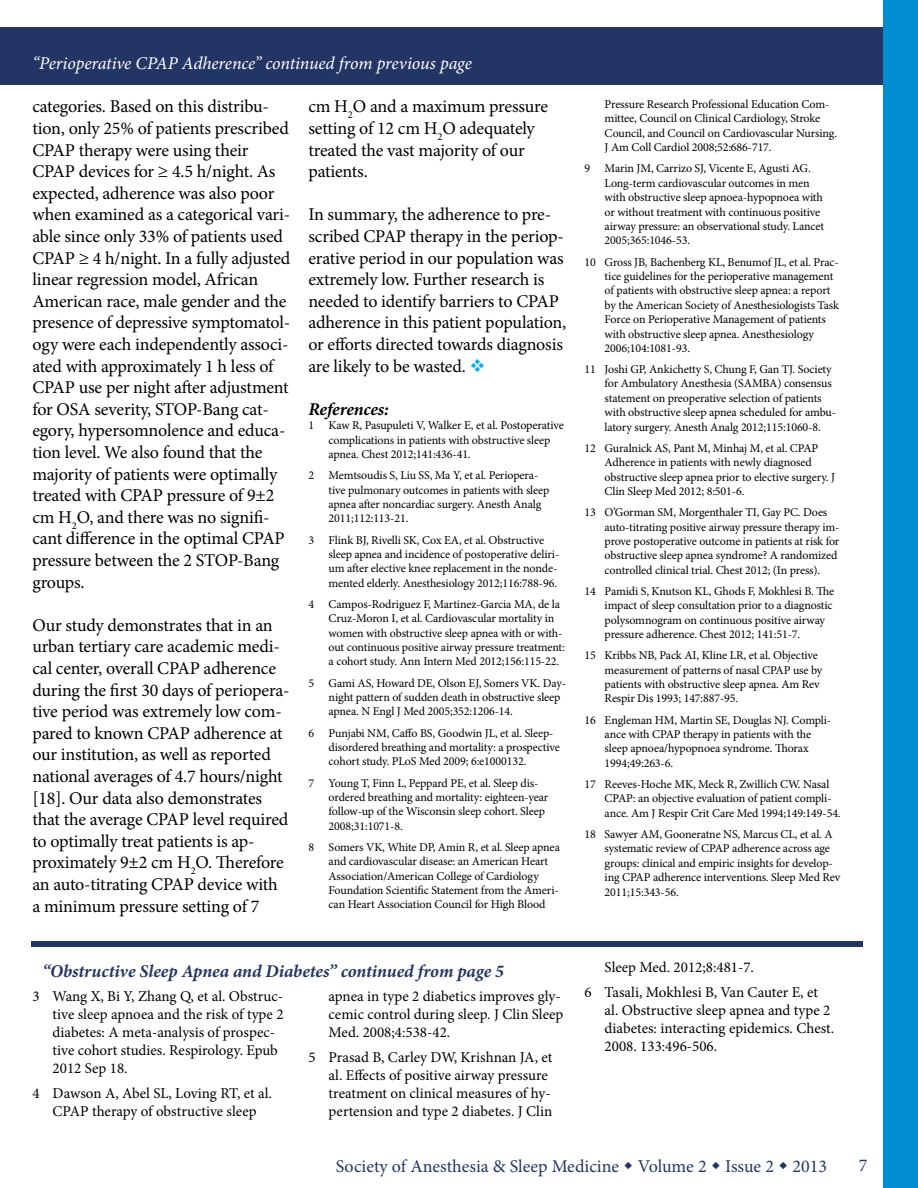
<style>
.page{position:relative;width:918px;height:1188px;background:#fff}
.page>*{position:absolute;margin:0;border:0;box-sizing:border-box;transform-origin:0 0}
.t1{font:18px/21.6px "Minion Pro";letter-spacing:-.01em;color:#000}
.t2{font:italic 18px "Minion Pro";letter-spacing:-.005em;color:#fff}
.t3{font:italic 700 18px "Minion Pro";color:#223564}
.t4{font:18px "Minion Pro";color:#223564}
.t5{font:italic 700 18px "Minion Pro";letter-spacing:-.01em;color:#000}
.t6{font:15px/18px "Minion Pro";color:#000}
.t7{font:12px/14.4px "Minion Pro";letter-spacing:-.01em;color:#000}
.s1{color:#00aeef}
</style>
<div class="page">
<div style="left:1px;top:27px;width:916px;height:58px;background:#223564"></div>
<div style="left:884px;top:0;width:34px;height:1188px;background:#008dd2"></div>
<div style="left:32px;top:941px;width:831px;height:6px;background:#223564"></div>
<h1 class="t2" style="left:32px;top:51px;width:441px">“Perioperative CPAP Adherence” continued from previous page</h1>
<p class="t1" style="left:32px;top:96px;width:260px">categories. Based on this distribu&shy;tion, only 25% of patients prescribed CPAP therapy were using their CPAP devices for ≥ 4.5 h/night. As expected, adherence was also poor when examined as a categorical vari&shy;able since only 33% of patients used CPAP ≥ 4 h/night. In a fully adjusted linear regression model, African American race, male gender and the presence of depressive symptomatol&shy;ogy were each independently associ&shy;ated with approximately 1 h less of CPAP use per night after adjustment for OSA severity, STOP-Bang cat&shy;egory, hypersomnolence and educa&shy;tion level. We also found that the majority of patients were optimally treated with CPAP pressure of 9±2 cm H<sub>2</sub>O, and there was no signifi&shy;cant difference in the optimal CPAP pressure between the 2 STOP-Bang groups.</p>
<p class="t1" style="left:32px;top:614px;width:259px">Our study demonstrates that in an urban tertiary care academic medi&shy;cal center, overall CPAP adherence during the first 30 days of periopera&shy;tive period was extremely low com&shy;pared to known CPAP adherence at our institution, as well as reported national averages of 4.7 hours/night [18]. Our data also demonstrates that the average CPAP level required to optimally treat patients is ap&shy;proximately 9±2 cm H<sub>2</sub>O. Therefore an auto-titrating CPAP device with a minimum pressure setting of 7</p>
<h1 class="t1" style="left:308px;top:96px;width:241px">cm H<sub>2</sub>O and a maximum pressure setting of 12 cm H<sub>2</sub>O adequately treated the vast majority of our patients.</h1>
<p class="t1" style="left:308px;top:204px;width:260px">In summary, the adherence to pre&shy;scribed CPAP therapy in the periop&shy;erative period in our population was extremely low. Further research is needed to identify barriers to CPAP adherence in this patient population, or efforts directed towards diagnosis are likely to be wasted. <span class="s1">❖</span></p>
<h1 class="t5" style="left:308px;top:396px;width:82px">References:</h1>
<p class="t7" style="left:329px;top:418px;width:237px;text-indent:-20px">1 Kaw R, Pasupuleti V, Walker E, et al. Postoperative complications in patients with obstructive sleep apnea. Chest 2012;141:436-41.</p>
<p class="t7" style="left:329px;top:468px;width:222px;text-indent:-20px">2 Memtsoudis S, Liu SS, Ma Y, et al. Periopera&shy;tive pulmonary outcomes in patients with sleep apnea after noncardiac surgery. Anesth Analg 2011;112:113-21.</p>
<p class="t7" style="left:329px;top:533px;width:232px;text-indent:-20px">3 Flink BJ, Rivelli SK, Cox EA, et al. Obstructive sleep apnea and incidence of postoperative deliri&shy;um after elective knee replacement in the nonde&shy;mented elderly. Anesthesiology 2012;116:788-96.</p>
<p class="t7" style="left:329px;top:597px;width:238px;text-indent:-20px">4 Campos-Rodriguez F, Martinez-Garcia MA, de la Cruz-Moron I, et al. Cardiovascular mortality in women with obstructive sleep apnea with or with&shy;out continuous positive airway pressure treatment: a cohort study. Ann Intern Med 2012;156:115-22.</p>
<p class="t7" style="left:329px;top:676px;width:239px;text-indent:-20px">5 Gami AS, Howard DE, Olson EJ, Somers VK. Day&shy;night pattern of sudden death in obstructive sleep apnea. N Engl J Med 2005;352:1206-14.</p>
<p class="t7" style="left:329px;top:726px;width:233px;text-indent:-20px">6 Punjabi NM, Caffo BS, Goodwin JL, et al. Sleep&shy;disordered breathing and mortality: a prospective cohort study. PLoS Med 2009; 6:e1000132.</p>
<p class="t7" style="left:329px;top:776px;width:221px;text-indent:-20px">7 Young T, Finn L, Peppard PE, et al. Sleep dis&shy;ordered breathing and mortality: eighteen-year follow-up of the Wisconsin sleep cohort. Sleep 2008;31:1071-8.</p>
<p class="t7" style="left:329px;top:840px;width:233px;text-indent:-20px">8 Somers VK, White DP, Amin R, et al. Sleep apnea and cardiovascular disease: an American Heart Association/American College of Cardiology Foundation Scientific Statement from the Ameri&shy;can Heart Association Council for High Blood</p>
<h1 class="t3" style="left:42px;top:958px;width:463px">“Obstructive Sleep Apnea and Diabetes” continued from page 5</h1>
<p class="t6" style="left:53px;top:987px;width:232px;text-indent:-20px">3 Wang X, Bi Y, Zhang Q, et al. Obstruc&shy;tive sleep apnoea and the risk of type 2 diabetes: A meta-analysis of prospec&shy;tive cohort studies. Respirology. Epub 2012 Sep 18.</p>
<p class="t6" style="left:32px;top:1084px;width:241px;text-align:center">4 Dawson A, Abel SL, Loving RT, et al.<br>CPAP therapy of obstructive sleep</p>
<p class="t6" style="left:329px;top:987px;width:236px">apnea in type 2 diabetics improves gly&shy;cemic control during sleep. J Clin Sleep<br>Med. 2008;4:538-42.</p>
<p class="t6" style="left:329px;top:1048px;width:225px;text-indent:-20px">5 Prasad B, Carley DW, Krishnan JA, et al. Effects of positive airway pressure treatment on clinical measures of hy&shy;pertension and type 2 diabetes. J Clin</p>
<p class="t7" style="left:605px;top:97px;width:234px">Pressure Research Professional Education Com&shy;mittee, Council on Clinical Cardiology, Stroke Council, and Council on Cardiovascular Nursing.<br>J Am Coll Cardiol 2008;52:686-717.</p>
<p class="t7" style="left:605px;top:161px;width:221px;text-indent:-20px">9 Marin JM, Carrizo SJ, Vicente E, Agusti AG.<br>Long-term cardiovascular outcomes in men with obstructive sleep apnoea-hypopnoea with or without treatment with continuous positive airway pressure: an observational study. Lancet 2005;365:1046-53.</p>
<p class="t7" style="left:605px;top:255px;width:236px;text-indent:-20px">10 Gross JB, Bachenberg KL, Benumof JL, et al. Prac&shy;tice guidelines for the perioperative management of patients with obstructive sleep apnea: a report by the American Society of Anesthesiologists Task Force on Perioperative Management of patients with obstructive sleep apnea. Anesthesiology 2006;104:1081-93.</p>
<p class="t7" style="left:605px;top:362px;width:233px;text-indent:-20px">11 Joshi GP, Ankichetty S, Chung F, Gan TJ. Society for Ambulatory Anesthesia (SAMBA) consensus statement on preoperative selection of patients with obstructive sleep apnea scheduled for ambu&shy;latory surgery. Anesth Analg 2012;115:1060-8.</p>
<p class="t7" style="left:605px;top:441px;width:232px;text-indent:-20px">12 Guralnick AS, Pant M, Minhaj M, et al. CPAP Adherence in patients with newly diagnosed obstructive sleep apnea prior to elective surgery. J Clin Sleep Med 2012; 8:501-6.</p>
<p class="t7" style="left:605px;top:505px;width:236px;text-indent:-20px">13 O’Gorman SM, Morgenthaler TI, Gay PC. Does auto-titrating positive airway pressure therapy im&shy;prove postoperative outcome in patients at risk for obstructive sleep apnea syndrome? A randomized controlled clinical trial. Chest 2012; (In press).</p>
<p class="t7" style="left:605px;top:584px;width:231px;text-indent:-20px">14 Pamidi S, Knutson KL, Ghods F, Mokhlesi B. The impact of sleep consultation prior to a diagnostic polysomnogram on continuous positive airway pressure adherence. Chest 2012; 141:51-7.</p>
<p class="t7" style="left:605px;top:648px;width:219px;text-indent:-20px">15 Kribbs NB, Pack AI, Kline LR, et al. Objective measurement of patterns of nasal CPAP use by patients with obstructive sleep apnea. Am Rev Respir Dis 1993; 147:887-95.</p>
<p class="t7" style="left:605px;top:713px;width:228px;text-indent:-20px">16 Engleman HM, Martin SE, Douglas NJ. Compli&shy;ance with CPAP therapy in patients with the sleep apnoea/hypopnoea syndrome. Thorax 1994;49:263-6.</p>
<p class="t7" style="left:605px;top:777px;width:238px;text-indent:-20px">17 Reeves-Hoche MK, Meck R, Zwillich CW. Nasal<br>CPAP: an objective evaluation of patient compli&shy;ance. Am J Respir Crit Care Med 1994;149:149-54.</p>
<p class="t7" style="left:605px;top:827px;width:237px;text-indent:-20px">18 Sawyer AM, Gooneratne NS, Marcus CL, et al. A systematic review of CPAP adherence across age groups: clinical and empiric insights for develop&shy;ing CPAP adherence interventions. Sleep Med Rev 2011;15:343-56.</p>
<p class="t6" style="left:584px;top:955px;width:235px;line-height:24.8px;text-indent:20px">Sleep Med. 2012;8:481-7.<br>6 Tasali, Mokhlesi B, Van Cauter E, et</p>
<p class="t6" style="left:605px;top:1001px;width:231px">al. Obstructive sleep apnea and type 2 diabetes: interacting epidemics. Chest.<br>2008. 133:496-506.</p>
<h1 class="t4" style="left:336px;top:1154px;width:493px">Society of Anesthesia &amp; Sleep Medicine Volume 2 Issue 2 2013</h1>
<h1 class="t4" style="left:859px;top:1153px;width:10px">7</h1>
</div>
